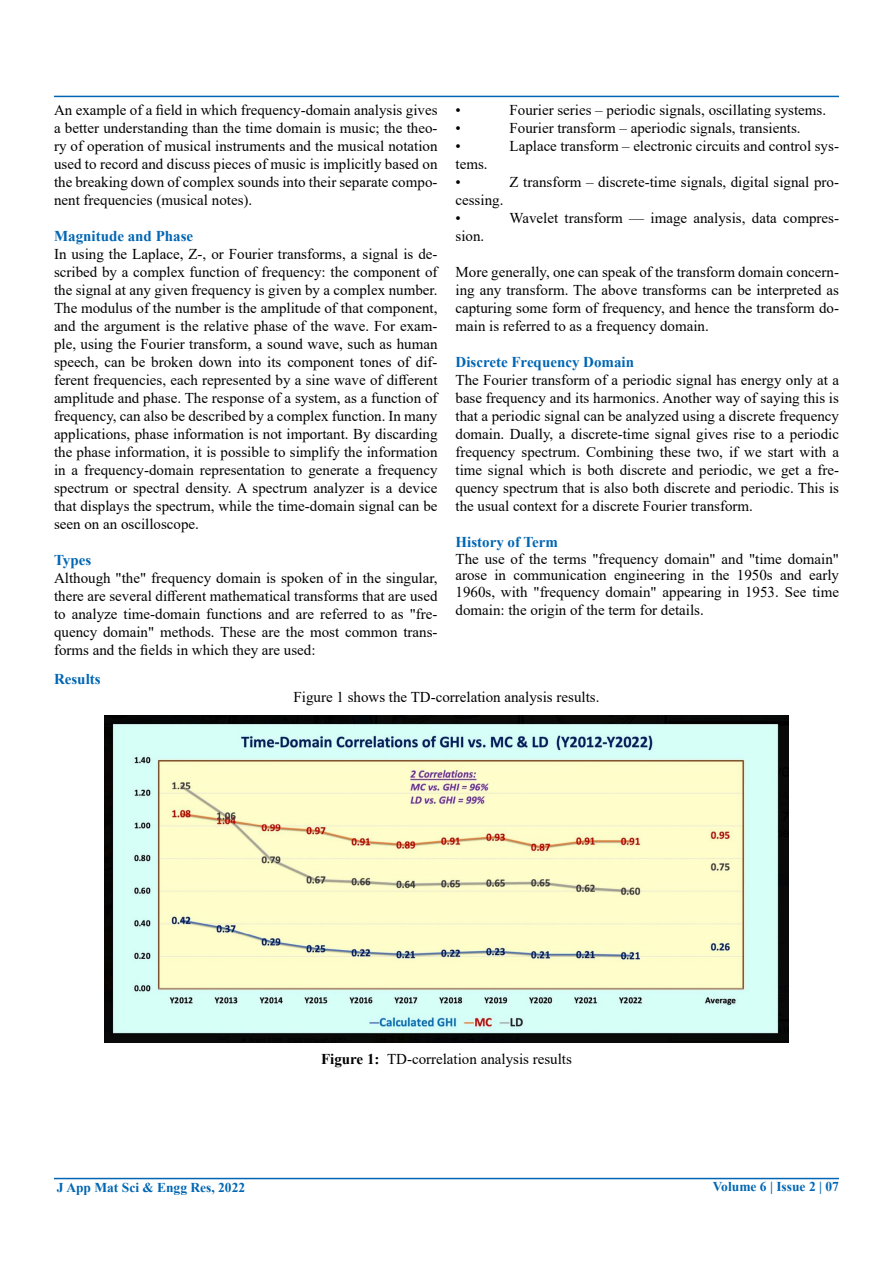
<style>
.page{position:relative;width:893px;height:1263px;background:#fff}
.page>*{position:absolute;margin:0;border:0;box-sizing:border-box;transform-origin:0 0}
.t1{font:15px/18px "Times New Roman";color:#000;text-align:justify}
.t2{font:700 15px "Times New Roman";color:#0066b3}
.t3{font:700 13.5px "Times New Roman";color:#0066b3}
.s1{font-weight:700}
</style>
<div class="page">
<hr style="left:54px;top:1178px;width:785px;height:1px;background:#0066b3">
<hr style="left:54px;top:96px;width:785px;height:1px;background:#0066b3">
<img style="left:104px;top:715px;width:685px;height:328px">
<p class="t1" style="left:54px;top:101px;width:385px">An example of a field in which frequency-domain analysis gives a better understanding than the time domain is music; the theo&shy;ry of operation of musical instruments and the musical notation used to record and discuss pieces of music is implicitly based on the breaking down of complex sounds into their separate compo&shy;nent frequencies (musical notes).</p>
<p class="t2" style="left:54px;top:225px;width:141px">Magnitude and Phase</p>
<p class="t1" style="left:54px;top:245px;width:385px">In using the Laplace, Z-, or Fourier transforms, a signal is de&shy;scribed by a complex function of frequency: the component of the signal at any given frequency is given by a complex number.<br>The modulus of the number is the amplitude of that component, and the argument is the relative phase of the wave. For exam&shy;ple, using the Fourier transform, a sound wave, such as human speech, can be broken down into its component tones of dif&shy;ferent frequencies, each represented by a sine wave of different amplitude and phase. The response of a system, as a function of frequency, can also be described by a complex function. In many applications, phase information is not important. By discarding the phase information, it is possible to simplify the information in a frequency-domain representation to generate a frequency spectrum or spectral density. A spectrum analyzer is a device that displays the spectrum, while the time-domain signal can be seen on an oscilloscope.</p>
<p class="t2" style="left:54px;top:549px;width:39px">Types</p>
<p class="t1" style="left:54px;top:569px;width:385px">Although "the" frequency domain is spoken of in the singular, there are several different mathematical transforms that are used to analyze time-domain functions and are referred to as "fre&shy;quency domain" methods. These are the most common trans&shy;forms and the fields in which they are used:</p>
<p class="t2" style="left:54px;top:668px;width:48px">Results</p>
<p class="t1" style="left:455px;top:101px;width:7px">•</p>
<p class="t1" style="left:509px;top:101px;width:318px">Fourier series – periodic signals, oscillating systems.</p>
<p class="t1" style="left:455px;top:119px;width:7px">•</p>
<p class="t1" style="left:509px;top:119px;width:293px">Fourier transform – aperiodic signals, transients.</p>
<p class="t1" style="left:455px;top:137px;width:7px">•</p>
<p class="t1" style="left:509px;top:137px;width:331px">Laplace transform – electronic circuits and control sys-</p>
<p class="t1" style="left:455px;top:155px;width:34px">tems. •</p>
<p class="t1" style="left:509px;top:173px;width:331px">Z transform – discrete-time signals, digital signal pro-</p>
<p class="t1" style="left:455px;top:191px;width:49px">cessing. •</p>
<p class="t1" style="left:509px;top:209px;width:331px">Wavelet transform — image analysis, data compres-</p>
<p class="t1" style="left:455px;top:227px;width:30px">sion.</p>
<p class="t1" style="left:455px;top:263px;width:385px">More generally, one can speak of the transform domain concern&shy;ing any transform. The above transforms can be interpreted as capturing some form of frequency, and hence the transform do&shy;main is referred to as a frequency domain.</p>
<p class="t2" style="left:455px;top:351px;width:180px">Discrete Frequency Domain</p>
<p class="t1" style="left:455px;top:371px;width:385px">The Fourier transform of a periodic signal has energy only at a base frequency and its harmonics. Another way of saying this is that a periodic signal can be analyzed using a discrete frequency domain. Dually, a discrete-time signal gives rise to a periodic frequency spectrum. Combining these two, if we start with a time signal which is both discrete and periodic, we get a fre&shy;quency spectrum that is also both discrete and periodic. This is the usual context for a discrete Fourier transform.</p>
<p class="t2" style="left:455px;top:531px;width:104px">History of Term</p>
<p class="t1" style="left:455px;top:550px;width:385px;line-height:16.5px">The use of the terms "frequency domain" and "time domain" arose in communication engineering in the 1950s and early 1960s, with "frequency domain" appearing in 1953. See time</p>
<p class="t1" style="left:455px;top:600px;width:250px">domain: the origin of the term for details.</p>
<p class="t1" style="left:294px;top:687px;width:307px">Figure 1 shows the TD-correlation analysis results.</p>
<p class="t1" style="left:321px;top:1049px;width:252px"><span class="s1">Figure 1:</span> TD-correlation analysis results</p>
<p class="t3" style="left:57px;top:1178px;width:190px">J App Mat Sci &amp; Engg Res, 2022</p>
<p class="t3" style="left:713px;top:1177px;width:128px">Volume 6 | Issue 2 | 07</p>
</div>
